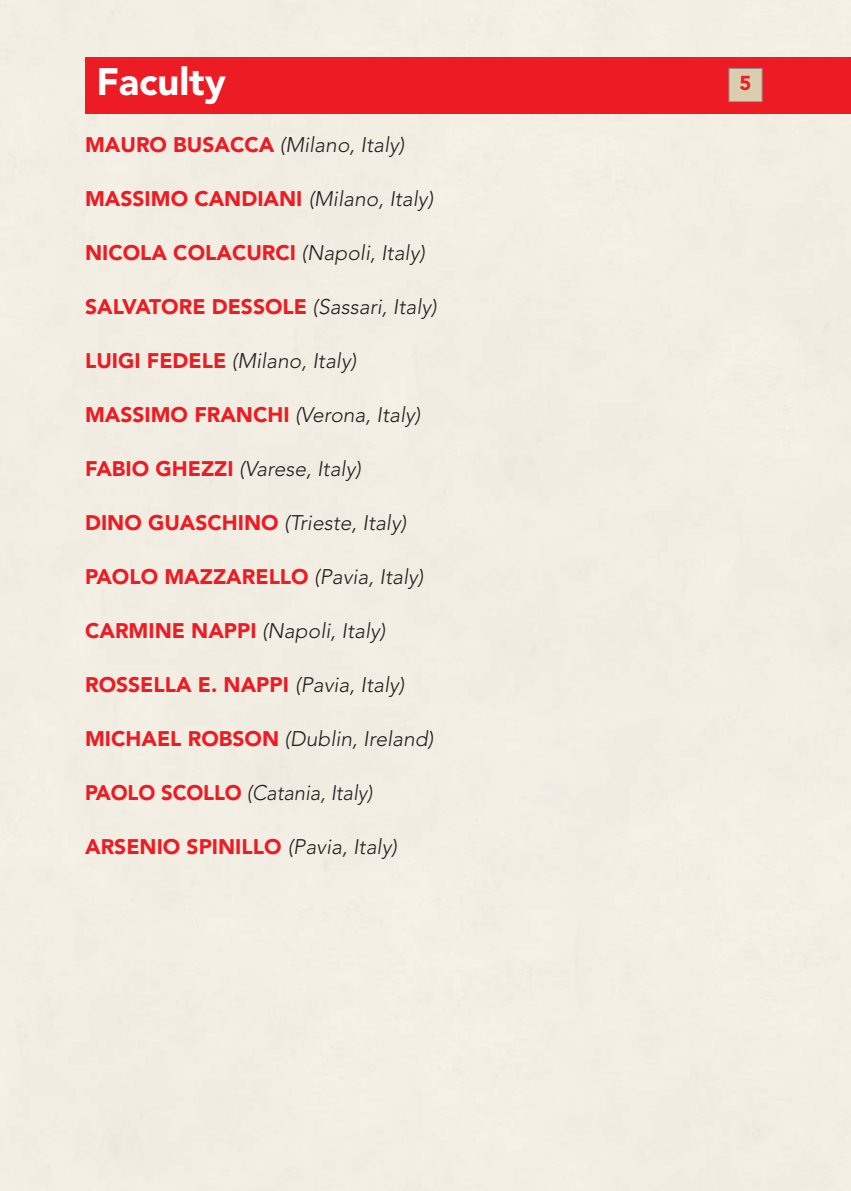
<style>
.page{position:relative;width:851px;height:1191px;background:#fff}
.page>*{position:absolute;margin:0;border:0;box-sizing:border-box;transform-origin:0 0}
.t1{font:900 38px "Avenir";color:#fff}
.t2{font:900 21px "Avenir";color:#ed1c24}
.t3{font:300 21px "Avenir";color:#231f20}
.t4{font:900 20px "Avenir";color:#ed1c24}
.s1{font-weight:900;color:#ed1c24}
.s2{font-weight:300;color:#231f20}
</style>
<div class="page">
<div style="left:0;top:0;width:850px;height:1191px;background:#f2eee3"></div>
<div style="left:85px;top:57px;width:765px;height:56px;background:#ed1c24"></div>
<div style="left:729px;top:69px;width:32px;height:32px;background:#d9cfaf"></div>
<div style="left:728px;top:68px;width:34px;height:34px;border:1px solid #939598"></div>
<h1 class="t1" style="left:96px;top:66px;width:131px">Faculty</h1>
<p class="t4" style="left:739px;top:75px;width:13px">5</p>
<p class="t3" style="left:85px;top:136px;width:323px"><span class="s1">MAURO BUSACCA</span> (Milano, Italy)</p>
<p class="t2" style="left:85px;top:190px;width:352px">MASSIMO CANDIANI <span class="s2">(Milano, Italy)</span></p>
<p class="t2" style="left:85px;top:244px;width:344px">NICOLA COLACURCI <span class="s2">(Napoli, Italy)</span></p>
<p class="t2" style="left:85px;top:298px;width:356px">SALVATORE DESSOLE <span class="s2">(Sassari, Italy)</span></p>
<p class="t3" style="left:85px;top:352px;width:275px"><span class="s1">LUIGI FEDELE</span> (Milano, Italy)</p>
<p class="t2" style="left:85px;top:406px;width:340px">MASSIMO FRANCHI <span class="s2">(Verona, Italy)</span></p>
<p class="t3" style="left:85px;top:460px;width:280px"><span class="s1">FABIO GHEZZI</span> (Varese, Italy)</p>
<p class="t3" style="left:85px;top:514px;width:325px"><span class="s1">DINO GUASCHINO</span> (Trieste, Italy)</p>
<p class="t2" style="left:85px;top:568px;width:342px">PAOLO MAZZARELLO <span class="s2">(Pavia, Italy)</span></p>
<p class="t3" style="left:85px;top:622px;width:304px"><span class="s1">CARMINE NAPPI</span> (Napoli, Italy)</p>
<p class="t2" style="left:85px;top:676px;width:323px">ROSSELLA E. NAPPI <span class="s2">(Pavia, Italy)</span></p>
<p class="t3" style="left:85px;top:730px;width:352px"><span class="s1">MICHAEL ROBSON</span> (Dublin, Ireland)</p>
<p class="t3" style="left:85px;top:784px;width:292px"><span class="s1">PAOLO SCOLLO</span> (Catania, Italy)</p>
<p class="t2" style="left:85px;top:838px;width:316px">ARSENIO SPINILLO <span class="s2">(Pavia, Italy)</span></p>
</div>
